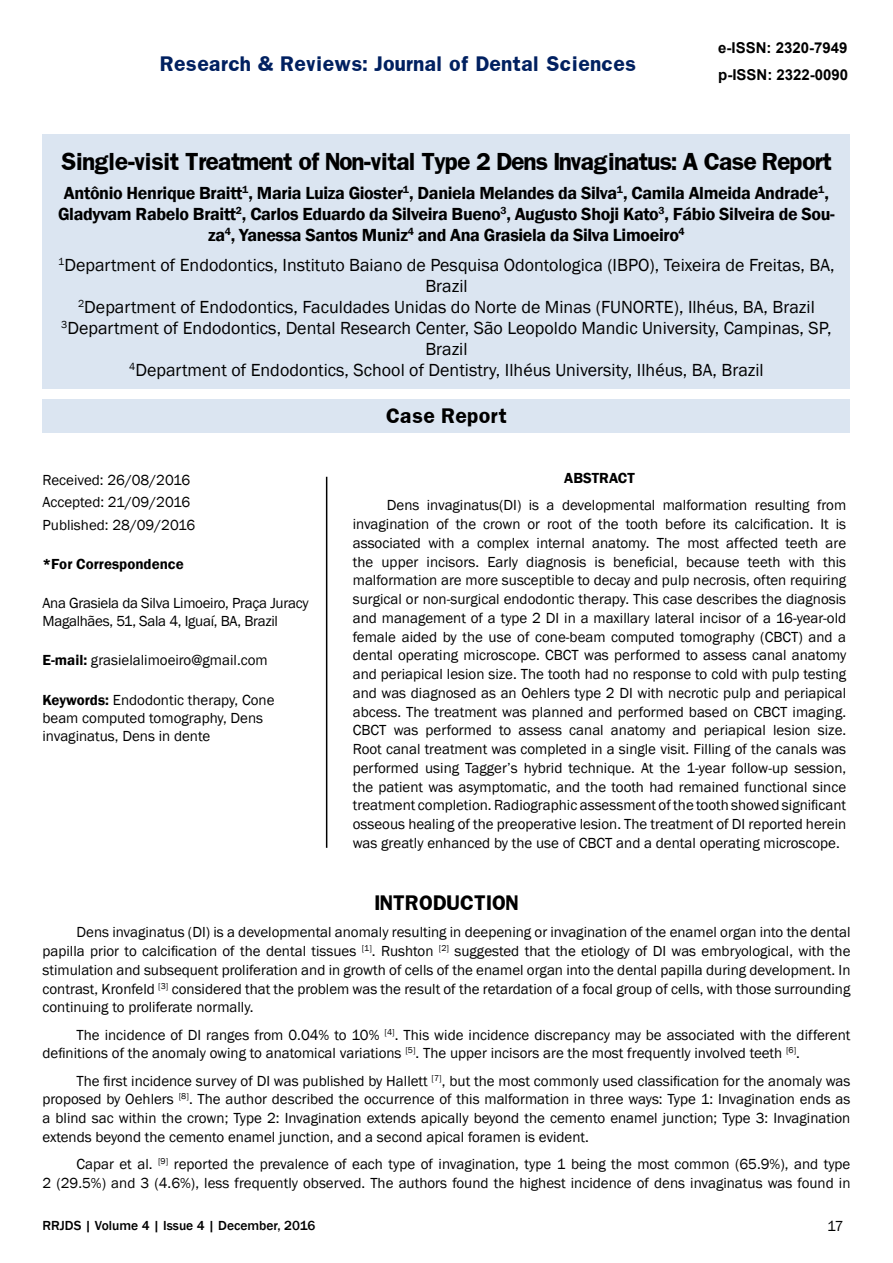
<style>
.page{position:relative;width:893px;height:1263px;background:#fff}
.page>*{position:absolute;margin:0;border:0;box-sizing:border-box;transform-origin:0 0}
.t1{font:700 21px "Franklin";letter-spacing:-.06em;color:#000}
.t2{font:18px/21px "Franklin Gothic";color:#000;text-align:center}
.t3{font:600 18px/21px "Franklin Gothic";letter-spacing:-.02em;color:#000;text-align:center}
.t4{font:700 18px "Franklin";color:#002060}
.t5{font:700 18px "Franklin";color:#000}
.t6{font:15px/18.8px "Franklin Gothic";color:#000;text-align:justify}
.t7{font:15px/18px "Franklin Gothic";letter-spacing:-.02em;color:#000}
.t8{font:700 15px/27px "Arial";color:#000}
.t9{font:600 15px "Franklin Gothic";color:#000}
.t10{font:500 13.5px "Franklin Gothic";color:#000}
.s1{font-weight:600}
</style>
<div class="page">
<div style="left:43px;top:134px;width:807px;height:254px;background:#dbe5f1"></div>
<div style="left:43px;top:399px;width:807px;height:33px;background:#dbe5f1"></div>
<hr style="left:326px;top:477px;width:1px;height:371px;background:#000">
<p class="t4" style="left:160px;top:52px;width:478px">Research &amp; Reviews: Journal of Dental Sciences</p>
<p class="t8" style="left:718px;top:35px;width:132px">e-ISSN: 2320-7949 p-ISSN: 2322-0090</p>
<h1 class="t1" style="left:61px;top:147px;width:773px">Single-visit Treatment of Non-vital Type 2 Dens Invaginatus: A Case Report</h1>
<p class="t3" style="left:58px;top:183px;width:778px">Antônio Henrique Braitt<sup>1</sup>, Maria Luiza Gioster<sup>1</sup>, Daniela Melandes da Silva<sup>1</sup>, Camila Almeida Andrade<sup>1</sup>,<br>Gladyvam Rabelo Braitt<sup>2</sup>, Carlos Eduardo da Silveira Bueno<sup>3</sup>, Augusto Shoji Kato<sup>3</sup>, Fábio Silveira de Sou&shy;za<sup>4</sup>, Yanessa Santos Muniz<sup>4</sup> and Ana Grasiela da Silva Limoeiro<sup>4</sup></p>
<p class="t2" style="left:58px;top:254px;width:778px"><sup>1</sup>Department of Endodontics, Instituto Baiano de Pesquisa Odontologica (IBPO), Teixeira de Freitas, BA, Brazil<br><sup>2</sup>Department of Endodontics, Faculdades Unidas do Norte de Minas (FUNORTE), Ilhéus, BA, Brazil <sup>3</sup>Department of Endodontics, Dental Research Center, São Leopoldo Mandic University, Campinas, SP, Brazil<br><sup>4</sup>Department of Endodontics, School of Dentistry, Ilhéus University, Ilhéus, BA, Brazil</p>
<p class="t5" style="left:386px;top:403px;width:123px">Case Report</p>
<p class="t6" style="left:43px;top:469px;width:154px;line-height:22.5px;text-align:left">Received: 26/08/2016<br>Accepted: 21/09/2016<br>Published: 28/09/2016</p>
<p class="t9" style="left:43px;top:555px;width:143px">*For Correspondence</p>
<p class="t7" style="left:43px;top:594px;width:268px">Ana Grasiela da Silva Limoeiro, Praça Juracy<br>Magalhães, 51, Sala 4, Iguaí, BA, Brazil</p>
<p class="t6" style="left:43px;top:651px;width:227px"><span class="s1">E-mail:</span> grasielalimoeiro@gmail.com</p>
<p class="t6" style="left:43px;top:691px;width:234px;line-height:18px;text-align:left"><span class="s1">Keywords:</span> Endodontic therapy, Cone beam computed tomography, Dens invaginatus, Dens in dente</p>
<p class="t9" style="left:564px;top:469px;width:72px">ABSTRACT</p>
<p class="t6" style="left:353px;top:496px;width:495px;text-indent:34px">Dens invaginatus(DI) is a developmental malformation resulting from invagination of the crown or root of the tooth before its calcification. It is associated with a complex internal anatomy. The most affected teeth are the upper incisors. Early diagnosis is beneficial, because teeth with this malformation are more susceptible to decay and pulp necrosis, often requiring surgical or non-surgical endodontic therapy. This case describes the diagnosis and management of a type 2 DI in a maxillary lateral incisor of a 16-year-old female aided by the use of cone-beam computed tomography (CBCT) and a dental operating microscope. CBCT was performed to assess canal anatomy and periapical lesion size. The tooth had no response to cold with pulp testing and was diagnosed as an Oehlers type 2 DI with necrotic pulp and periapical abcess. The treatment was planned and performed based on CBCT imaging.<br>CBCT was performed to assess canal anatomy and periapical lesion size.<br>Root canal treatment was completed in a single visit. Filling of the canals was performed using Tagger’s hybrid technique. At the 1-year follow-up session, the patient was asymptomatic, and the tooth had remained functional since treatment completion. Radiographic assessment of the tooth showed significant osseous healing of the preoperative lesion. The treatment of DI reported herein was greatly enhanced by the use of CBCT and a dental operating microscope.</p>
<p class="t5" style="left:374px;top:890px;width:146px">INTRODUCTION</p>
<p class="t6" style="left:43px;top:923px;width:809px;text-indent:34px">Dens invaginatus (DI) is a developmental anomaly resulting in deepening or invagination of the enamel organ into the dental papilla prior to calcification of the dental tissues <sup>[1]</sup>. Rushton <sup>[2]</sup> suggested that the etiology of DI was embryological, with the stimulation and subsequent proliferation and in growth of cells of the enamel organ into the dental papilla during development. In contrast, Kronfeld <sup>[3]</sup> considered that the problem was the result of the retardation of a focal group of cells, with those surrounding continuing to proliferate normally.</p>
<p class="t6" style="left:43px;top:1025px;width:809px;text-indent:34px">The incidence of DI ranges from 0.04% to 10% <sup>[4]</sup>. This wide incidence discrepancy may be associated with the different definitions of the anomaly owing to anatomical variations <sup>[5]</sup>. The upper incisors are the most frequently involved teeth <sup>[6]</sup>.</p>
<p class="t6" style="left:43px;top:1071px;width:809px;text-indent:34px">The first incidence survey of DI was published by Hallett <sup>[7]</sup>, but the most commonly used classification for the anomaly was proposed by Oehlers <sup>[8]</sup>. The author described the occurrence of this malformation in three ways: Type 1: Invagination ends as a blind sac within the crown; Type 2: Invagination extends apically beyond the cemento enamel junction; Type 3: Invagination extends beyond the cemento enamel junction, and a second apical foramen is evident.</p>
<p class="t6" style="left:43px;top:1155px;width:809px;text-align:right">Capar et al. <sup>[9]</sup> reported the prevalence of each type of invagination, type 1 being the most common (65.9%), and type<br>2 (29.5%) and 3 (4.6%), less frequently observed. The authors found the highest incidence of dens invaginatus was found in</p>
<p class="t10" style="left:43px;top:1217px;width:274px">RRJDS | Volume 4 | Issue 4 | December, 2016</p>
<p class="t6" style="left:827px;top:1217px;width:18px">17</p>
</div>
